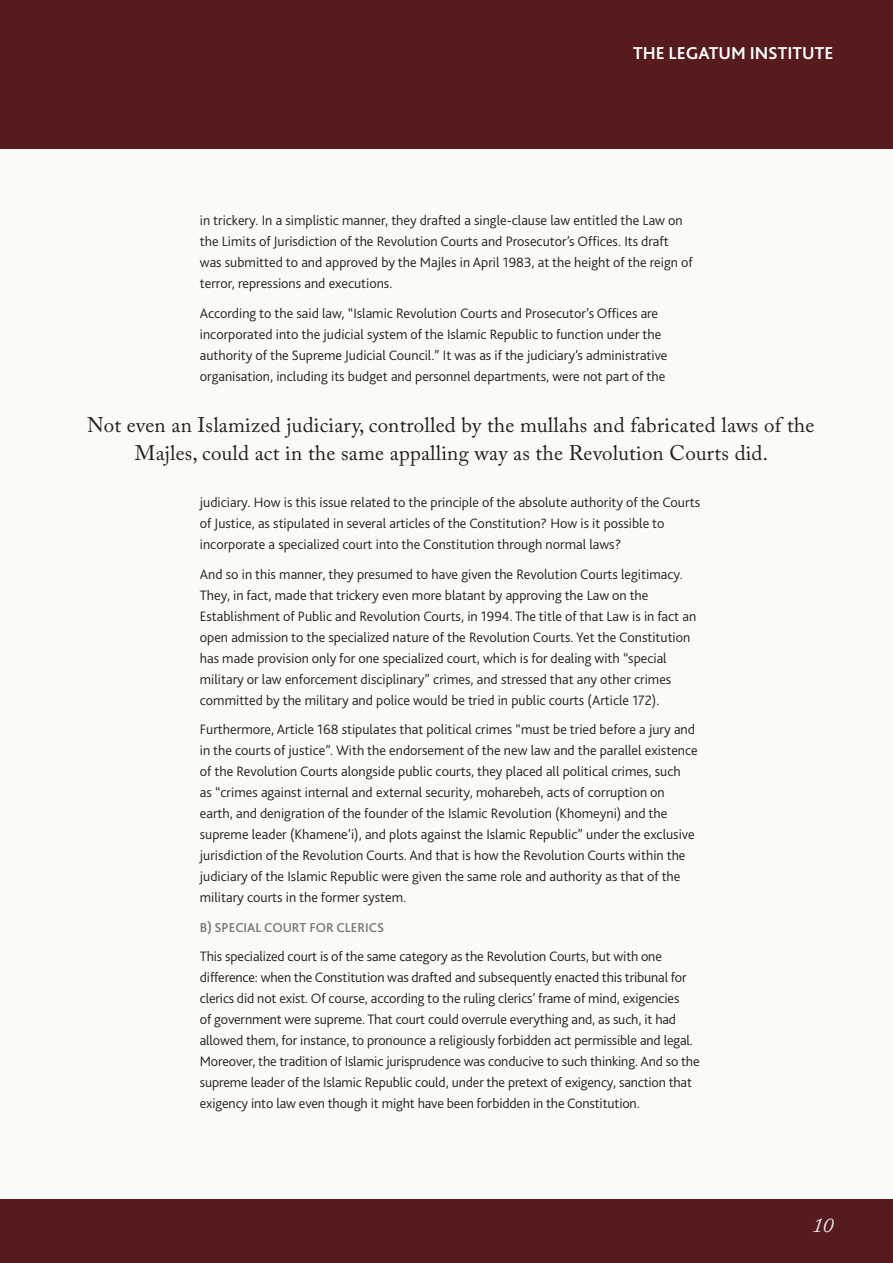
<style>
.page{position:relative;width:893px;height:1263px;background:#fff}
.page>*{position:absolute;margin:0;border:0;box-sizing:border-box;transform-origin:0 0}
.Pull_out_quote{font:21px/28.5px "Adobe Caslon Pro";letter-spacing:.01em;color:#231f20;text-align:center}
.t1{font:italic 21px "Adobe Caslon Pro";color:#e6e7e9}
.t2{font:700 18px "Bliss 2";color:#fff}
.Body{font:300 14.25px/21px "Bliss 2";color:#231f20}
.Body-2{font:500 13.5px "Bliss 2";color:#747576}
</style>
<div class="page">
<div style="left:0;top:132px;width:893px;height:1080px;background:#fbfaf7"></div>
<div style="left:0;top:0;width:893px;height:149px;background:#571b1e"></div>
<div style="left:0;top:1199px;width:893px;height:64px;background:#571b1e"></div>
<p class="t2" style="left:633px;top:42px;width:202px">THE LEGATUM INSTITUTE</p>
<p class="Body" style="left:200px;top:210px;width:494px">in trickery. In a simplistic manner, they drafted a single-clause law entitled the Law on the Limits of Jurisdiction of the Revolution Courts and Prosecutor’s Offices. Its draft was submitted to and approved by the Majles in April 1983, at the height of the reign of terror, repressions and executions.</p>
<p class="Body" style="left:200px;top:302px;width:469px">According to the said law, “Islamic Revolution Courts and Prosecutor’s Offices are incorporated into the judicial system of the Islamic Republic to function under the authority of the Supreme Judicial Council.” It was as if the judiciary’s administrative organisation, including its budget and personnel departments, were not part of the</p>
<p class="Pull_out_quote" style="left:87px;top:410px;width:729px">Not even an Islamized judiciary, controlled by the mullahs and fabricated laws of the<br>Majles, could act in the same appalling way as the Revolution Courts did.</p>
<p class="Body" style="left:200px;top:491px;width:502px">judiciary. How is this issue related to the principle of the absolute authority of the Courts of Justice, as stipulated in several articles of the Constitution? How is it possible to incorporate a specialized court into the Constitution through normal laws?</p>
<p class="Body" style="left:200px;top:563px;width:498px">And so in this manner, they presumed to have given the Revolution Courts legitimacy.<br>They, in fact, made that trickery even more blatant by approving the Law on the Establishment of Public and Revolution Courts, in 1994. The title of that Law is in fact an open admission to the specialized nature of the Revolution Courts. Yet the Constitution has made provision only for one specialized court, which is for dealing with “special military or law enforcement disciplinary” crimes, and stressed that any other crimes committed by the military and police would be tried in public courts (Article 172).</p>
<p class="Body" style="left:200px;top:718px;width:499px">Furthermore, Article 168 stipulates that political crimes “must be tried before a jury and in the courts of justice”. With the endorsement of the new law and the parallel existence of the Revolution Courts alongside public courts, they placed all political crimes, such<br>as “crimes against internal and external security, moharebeh, acts of corruption on earth, and denigration of the founder of the Islamic Revolution (Khomeyni) and the supreme leader (Khamene’i), and plots against the Islamic Republic” under the exclusive jurisdiction of the Revolution Courts. And that is how the Revolution Courts within the judiciary of the Islamic Republic were given the same role and authority as that of the military courts in the former system.</p>
<p class="Body-2" style="left:200px;top:919px;width:186px">B) SPECIAL COURT FOR CLERICS</p>
<p class="Body" style="left:200px;top:945px;width:501px">This specialized court is of the same category as the Revolution Courts, but with one difference: when the Constitution was drafted and subsequently enacted this tribunal for clerics did not exist. Of course, according to the ruling clerics’ frame of mind, exigencies<br>of government were supreme. That court could overrule everything and, as such, it had allowed them, for instance, to pronounce a religiously forbidden act permissible and legal.<br>Moreover, the tradition of Islamic jurisprudence was conducive to such thinking. And so the supreme leader of the Islamic Republic could, under the pretext of exigency, sanction that exigency into law even though it might have been forbidden in the Constitution.</p>
<h1 class="t1" style="left:812px;top:1212px;width:22px">10</h1>
</div>
